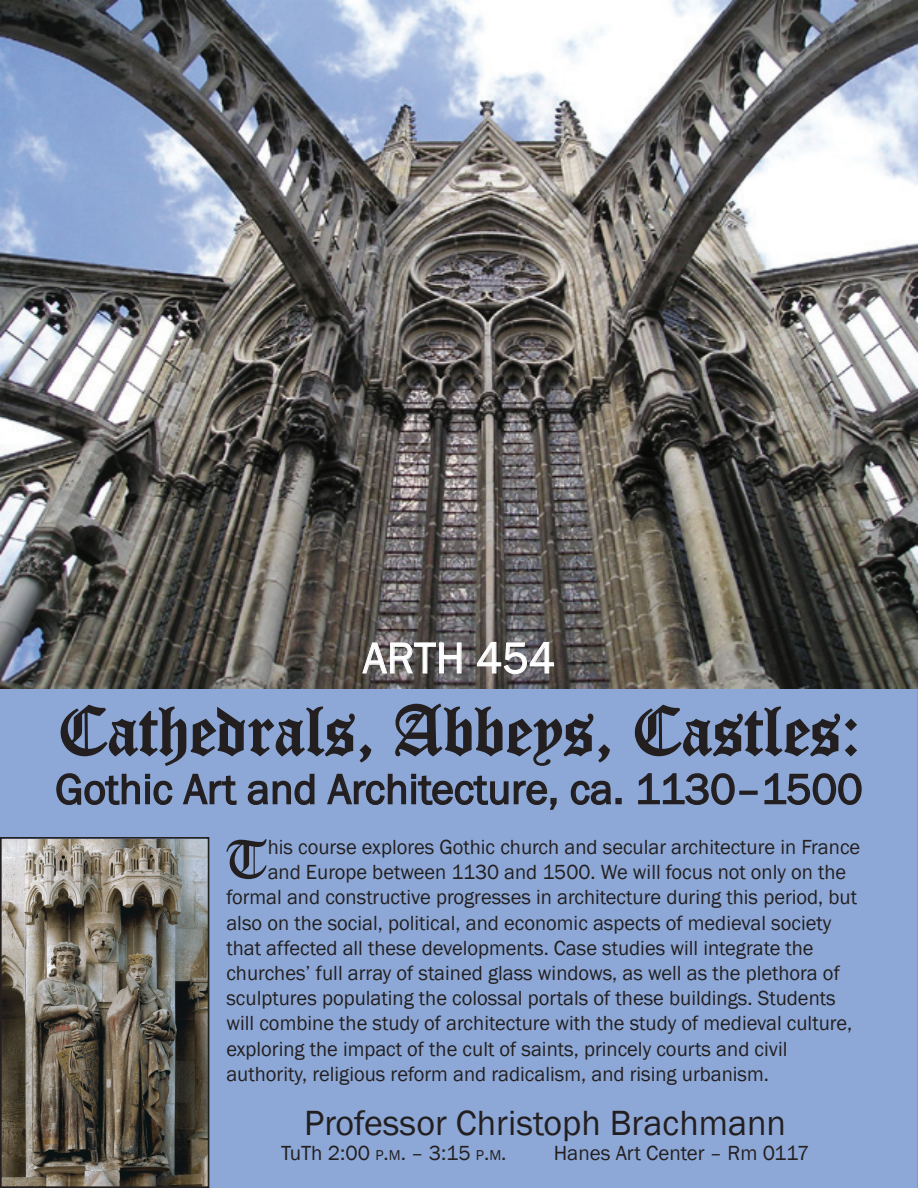
<style>
.page{position:relative;width:918px;height:1188px;background:#fff}
.page>*{position:absolute;margin:0;border:0;box-sizing:border-box;transform-origin:0 0}
.t1{font:69px "Old English Text";color:#231f20}
.t2{font:55.05px "Old English Text";color:#231f20}
.t3{font:45px "Franklin Gothic";color:#fff}
.t4{font:43.5px "Franklin Gothic";color:#231f20}
.t5{font:36px "Franklin Gothic";color:#231f20}
.t6{font:21px "Franklin Gothic";color:#231f20}
.s1{font-size:14.7px}
.s2{font-style:inherit}
</style>
<div class="page">
<div style="left:0;top:688px;width:918px;height:500px;background:#8da8d6"></div>
<img style="left:3px;top:840px;width:203px;height:345px">
<div style="left:0;top:837px;width:209px;height:351px;border:2px solid #231f20"></div>
<img style="left:0;top:0;width:918px;height:688px">
<svg style="left:362px;top:642px;width:100px;height:32px"></svg>
<svg style="left:477px;top:642px;width:77px;height:32px"></svg>
<svg style="left:634px;top:704px;width:224px;height:54px"></svg>
<svg style="left:56px;top:702px;width:556px;height:108px"></svg>
<div style="left:615px;top:798px;width:7px;height:6px;border:2px solid #231f20"></div>
<svg style="left:637px;top:772px;width:98px;height:34px"></svg>
<div style="left:739px;top:791px;width:19px;height:4px;border:2px solid #231f20"></div>
<svg style="left:764px;top:772px;width:98px;height:34px"></svg>
<h3 class="t3" style="left:363px;top:630px;width:194px">ARTH 454</h3>
<h1 class="t1" style="left:57px;top:686px;width:805px">Cathedrals, Abbeys, Castles:</h1>
<h3 class="t4" style="left:55px;top:762px;width:809px">Gothic Art and Architecture, ca. 1130–1500</h3>
<h2 class="t2" style="left:225px;top:824px;width:45px">T</h2>
<p class="t6" style="left:268px;top:834px;width:594px">his course explores Gothic church and secular architecture in France</p>
<p class="t6" style="left:268px;top:859px;width:580px">and Europe between 1130 and 1500. We will focus not only on the</p>
<p class="t6" style="left:226px;top:884px;width:632px">formal and constructive progresses in architecture during this period, but</p>
<p class="t6" style="left:226px;top:909px;width:606px">also on the social, political, and economic aspects of medieval society</p>
<p class="t6" style="left:226px;top:935px;width:589px">that affected all these developments. Case studies will integrate the</p>
<p class="t6" style="left:226px;top:960px;width:615px">churches’ full array of stained glass windows, as well as the plethora of</p>
<p class="t6" style="left:226px;top:985px;width:611px">sculptures populating the colossal portals of these buildings. Students</p>
<p class="t6" style="left:226px;top:1010px;width:628px">will combine the study of architecture with the study of medieval culture,</p>
<p class="t6" style="left:226px;top:1035px;width:563px">exploring the impact of the cult of saints, princely courts and civil</p>
<p class="t6" style="left:226px;top:1061px;width:544px">authority, religious reform and radicalism, and rising urbanism.</p>
<h3 class="t5" style="left:304px;top:1100px;width:483px">Professor Christoph Brachmann</h3>
<p class="t6" style="left:281px;top:1140px;width:227px">TuTh 2:00 <span class="s1">p</span><span class="s2">.</span><span class="s1">m</span><span class="s2">.</span> – 3:15 <span class="s1">p</span><span class="s2">.</span><span class="s1">m</span><span class="s2">.</span></p>
<p class="t6" style="left:554px;top:1140px;width:257px">Hanes Art Center – Rm 0117</p>
</div>
